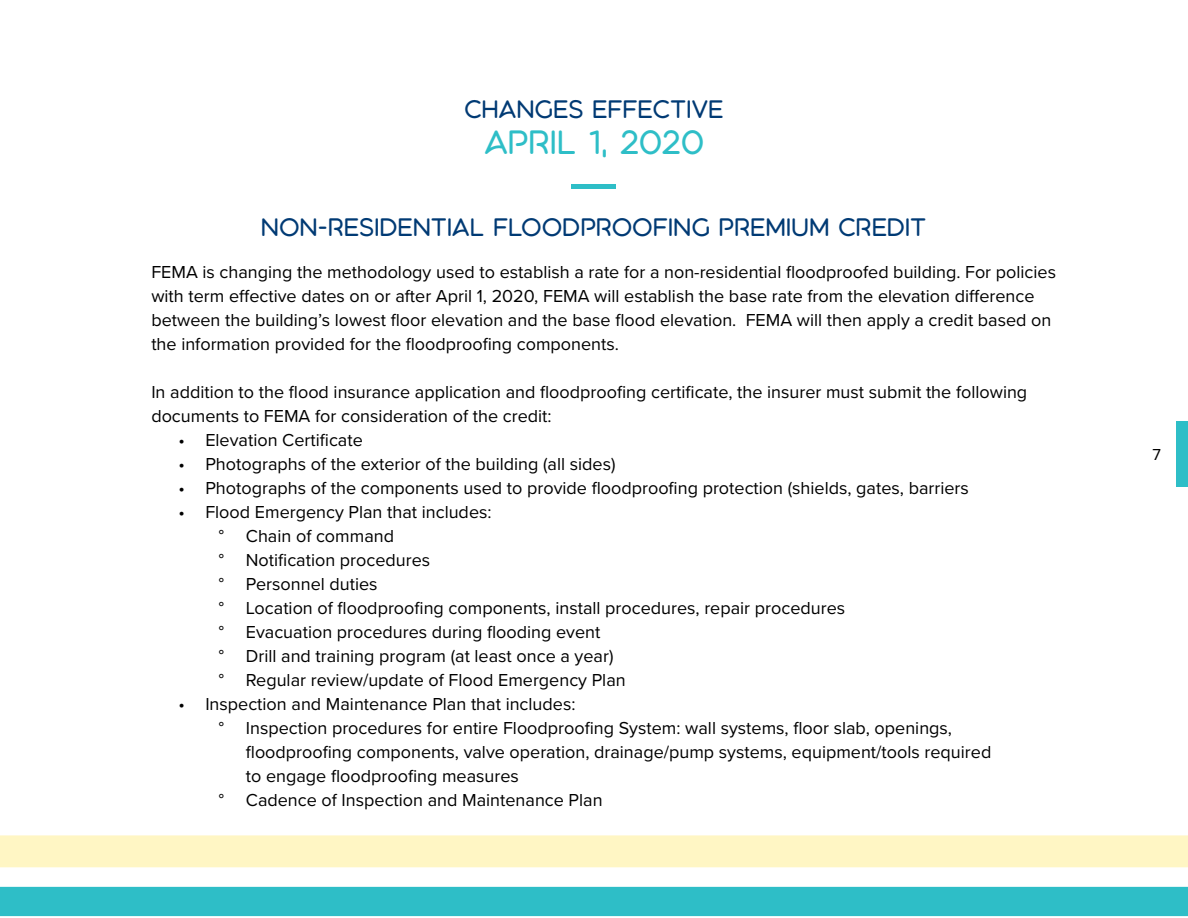
<style>
.page{position:relative;width:1188px;height:918px;background:#fff}
.page>*{position:absolute;margin:0;border:0;box-sizing:border-box;transform-origin:0 0}
.t1{font:30px "Aquatico";letter-spacing:.015em;color:#2ebec7}
.t2{font:22.5px "Aquatico";letter-spacing:.02em;color:#003a74}
.t3{font:18px/24px "Proxima Nova";color:#000}
.t4{font:16.5px "Proxima Nova";color:#000}
</style>
<div class="page">
<svg style="left:0;top:867px;width:1188px;height:50px"></svg>
<div style="left:0;top:835px;width:1188px;height:32px;background:#fff6c4"></div>
<div style="left:1176px;top:422px;width:12px;height:65px;background:#2ebec7"></div>
<hr style="left:572px;top:184px;width:44px;height:4px;background:#2ebec7">
<p class="t2" style="left:464px;top:98px;width:261px">CHANGES EFFECTIVE</p>
<h1 class="t1" style="left:484px;top:127px;width:221px">APRIL 1, 2020</h1>
<p class="t2" style="left:262px;top:215px;width:666px">NON-RESIDENTIAL FLOODPROOFING PREMIUM CREDIT</p>
<p class="t3" style="left:151px;top:260px;width:906px">FEMA is changing the methodology used to establish a rate for a non-residential floodproofed building. For policies with term effective dates on or after April 1, 2020, FEMA will establish the base rate from the elevation difference between the building’s lowest floor elevation and the base flood elevation. FEMA will then apply a credit based on the information provided for the floodproofing components.</p>
<p class="t3" style="left:151px;top:380px;width:877px">In addition to the flood insurance application and floodproofing certificate, the insurer must submit the following documents to FEMA for consideration of the credit:</p>
<p class="t3" style="left:178px;top:428px;width:186px">• Elevation Certificate</p>
<p class="t3" style="left:178px;top:452px;width:439px">• Photographs of the exterior of the building (all sides)</p>
<p class="t3" style="left:178px;top:476px;width:792px">• Photographs of the components used to provide floodproofing protection (shields, gates, barriers</p>
<p class="t3" style="left:219px;top:500px;width:628px;text-indent:-40px">• Flood Emergency Plan that includes:<br>° Chain of command<br>° Notification procedures<br>° Personnel duties<br>° Location of floodproofing components, install procedures, repair procedures ° Evacuation procedures during flooding event<br>° Drill and training program (at least once a year)<br>° Regular review/update of Flood Emergency Plan</p>
<p class="t3" style="left:178px;top:692px;width:399px">• Inspection and Maintenance Plan that includes:</p>
<p class="t3" style="left:219px;top:716px;width:735px">° Inspection procedures for entire Floodproofing System: wall systems, floor slab, openings,</p>
<p class="t3" style="left:246px;top:740px;width:747px">floodproofing components, valve operation, drainage/pump systems, equipment/tools required</p>
<p class="t3" style="left:246px;top:764px;width:275px">to engage floodproofing measures</p>
<p class="t3" style="left:219px;top:788px;width:385px">° Cadence of Inspection and Maintenance Plan</p>
<p class="t4" style="left:1153px;top:442px;width:10px">7</p>
</div>
